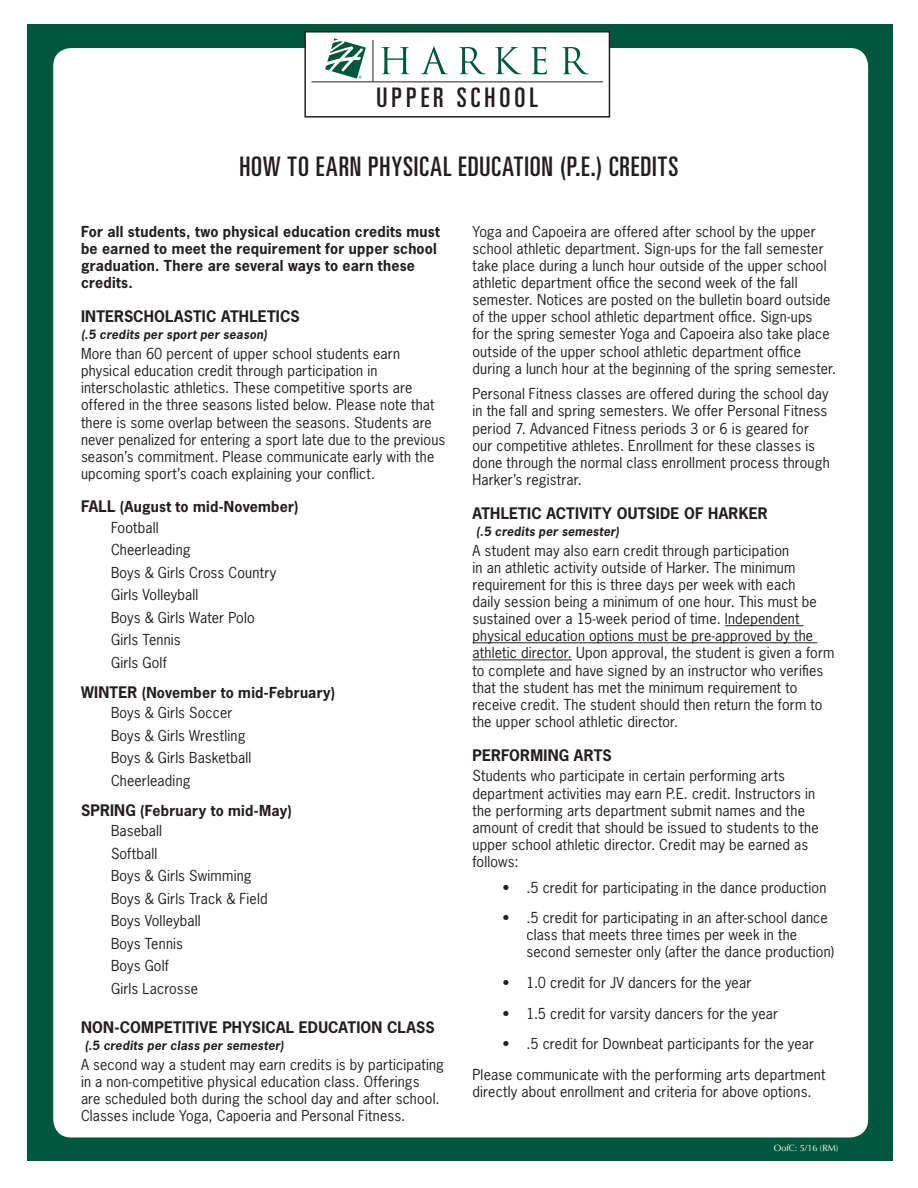
<style>
.page{position:relative;width:918px;height:1188px;background:#fff}
.page>*{position:absolute;margin:0;border:0;box-sizing:border-box;transform-origin:0 0}
.Heading{font:ultra-condensed 27px "Univers LT Std";letter-spacing:.04em;color:#231f20}
.Heading-2{font:ultra-condensed 27px "Univers LT Std";letter-spacing:.15em;color:#231f20}
.SubHeadings{font:700 15px "News Gothic Std";letter-spacing:.015em;color:#231f20}
.Handbook_Text{font:14.25px/17.1px "News Gothic Std";letter-spacing:.015em;color:#231f20}
.Bullet_List{font:14.25px/17.1px "News Gothic Std";letter-spacing:.01em;color:#231f20}
.Handbook_Text-2{font:700 14.25px/17.1px "News Gothic Std";letter-spacing:.015em;color:#231f20}
.SubHeadings-2{font:700 14.25px "News Gothic Std";letter-spacing:.015em;color:#231f20}
.SubHeadings-3{font:italic 700 12px "News Gothic Std";letter-spacing:.02em;color:#231f20}
.t1{font:9px "Optima";color:#fff}
.s1{font-size:15px}
</style>
<div class="page">
<div style="left:27px;top:24px;width:866px;height:1137px;background:#00573c"></div>
<div style="left:53px;top:48px;width:815px;height:1090px;background:#fff;border-radius:18px"></div>
<div style="left:305px;top:32px;width:304px;height:85px;background:#fff"></div>
<div style="left:304px;top:31px;width:306px;height:87px;border:2px solid #231f20"></div>
<hr style="left:312px;top:82px;width:291px;height:1px;background:#231f20">
<hr style="left:373px;top:40px;width:1px;height:42px;background:#231f20">
<svg style="left:381px;top:47px;width:208px;height:27px"></svg>
<svg style="left:325px;top:38px;width:41px;height:41px"></svg>
<hr style="left:725px;top:625px;width:79px;height:1px;background:#231f20">
<hr style="left:472px;top:642px;width:345px;height:1px;background:#231f20">
<hr style="left:472px;top:660px;width:100px;height:1px;background:#231f20">
<p class="Heading-2" style="left:377px;top:82px;width:163px">UPPER SCHOOL</p>
<p class="Heading" style="left:239px;top:151px;width:441px">HOW TO EARN PHYSICAL EDUCATION (P.E.) CREDITS</p>
<p class="Handbook_Text-2" style="left:81px;top:223px;width:360px">For all students, two physical education credits must be earned to meet the requirement for upper school graduation. There are several ways to earn these credits.</p>
<p class="SubHeadings" style="left:81px;top:307px;width:220px">INTERSCHOLASTIC ATHLETICS</p>
<p class="SubHeadings-3" style="left:81px;top:326px;width:188px">(.5 credits per sport per season)</p>
<p class="Handbook_Text" style="left:81px;top:345px;width:366px">More than 60 percent of upper school students earn physical education credit through participation in interscholastic athletics. These competitive sports are offered in the three seasons listed below. Please note that there is some overlap between the seasons. Students are never penalized for entering a sport late due to the previous season’s commitment. Please communicate early with the upcoming sport’s coach explaining your conflict.</p>
<p class="SubHeadings-2" style="left:81px;top:497px;width:219px"><span class="s1">FALL</span> (August to mid-November)</p>
<p class="Bullet_List" style="left:111px;top:519px;width:49px">Football</p>
<p class="Bullet_List" style="left:111px;top:541px;width:81px">Cheerleading</p>
<p class="Bullet_List" style="left:111px;top:564px;width:167px">Boys &amp; Girls Cross Country</p>
<p class="Bullet_List" style="left:111px;top:586px;width:89px">Girls Volleyball</p>
<p class="Bullet_List" style="left:111px;top:609px;width:145px">Boys &amp; Girls Water Polo</p>
<p class="Bullet_List" style="left:111px;top:631px;width:71px">Girls Tennis</p>
<p class="Bullet_List" style="left:111px;top:654px;width:57px">Girls Golf</p>
<p class="SubHeadings-2" style="left:81px;top:683px;width:256px"><span class="s1">WINTER</span> (November to mid-February)</p>
<p class="Bullet_List" style="left:111px;top:704px;width:123px">Boys &amp; Girls Soccer</p>
<p class="Bullet_List" style="left:111px;top:727px;width:136px">Boys &amp; Girls Wrestling</p>
<p class="Bullet_List" style="left:111px;top:749px;width:142px">Boys &amp; Girls Basketball</p>
<p class="Bullet_List" style="left:111px;top:772px;width:81px">Cheerleading</p>
<p class="SubHeadings-2" style="left:81px;top:801px;width:212px"><span class="s1">SPRING</span> (February to mid-May)</p>
<p class="Bullet_List" style="left:111px;top:822px;width:53px">Baseball</p>
<p class="Bullet_List" style="left:111px;top:845px;width:48px">Softball</p>
<p class="Bullet_List" style="left:111px;top:867px;width:142px">Boys &amp; Girls Swimming</p>
<p class="Bullet_List" style="left:111px;top:890px;width:158px">Boys &amp; Girls Track &amp; Field</p>
<p class="Bullet_List" style="left:111px;top:912px;width:91px">Boys Volleyball</p>
<p class="Bullet_List" style="left:111px;top:935px;width:73px">Boys Tennis</p>
<p class="Bullet_List" style="left:111px;top:957px;width:60px">Boys Golf</p>
<p class="Bullet_List" style="left:111px;top:980px;width:89px">Girls Lacrosse</p>
<p class="SubHeadings" style="left:81px;top:1018px;width:355px">NON-COMPETITIVE PHYSICAL EDUCATION CLASS</p>
<p class="SubHeadings-3" style="left:85px;top:1037px;width:201px">(.5 credits per class per semester)</p>
<p class="Handbook_Text" style="left:81px;top:1056px;width:365px">A second way a student may earn credits is by participating in a non-competitive physical education class. Offerings<br>are scheduled both during the school day and after school.<br>Classes include Yoga, Capoeria and Personal Fitness.</p>
<p class="Handbook_Text" style="left:472px;top:223px;width:365px">Yoga and Capoeira are offered after school by the upper school athletic department. Sign-ups for the fall semester take place during a lunch hour outside of the upper school athletic department office the second week of the fall semester. Notices are posted on the bulletin board outside of the upper school athletic department office. Sign-ups<br>for the spring semester Yoga and Capoeira also take place outside of the upper school athletic department office during a lunch hour at the beginning of the spring semester.</p>
<p class="Handbook_Text" style="left:472px;top:385px;width:359px">Personal Fitness classes are offered during the school day in the fall and spring semesters. We offer Personal Fitness period 7. Advanced Fitness periods 3 or 6 is geared for our competitive athletes. Enrollment for these classes is done through the normal class enrollment process through Harker’s registrar.</p>
<p class="SubHeadings" style="left:472px;top:503px;width:297px">ATHLETIC ACTIVITY OUTSIDE OF HARKER</p>
<p class="SubHeadings-3" style="left:476px;top:523px;width:144px">(.5 credits per semester)</p>
<p class="Handbook_Text" style="left:472px;top:542px;width:364px">A student may also earn credit through participation<br>in an athletic activity outside of Harker. The minimum requirement for this is three days per week with each<br>daily session being a minimum of one hour. This must be sustained over a 15-week period of time. Independent physical education options must be pre-approved by the athletic director. Upon approval, the student is given a form to complete and have signed by an instructor who verifies that the student has met the minimum requirement to receive credit. The student should then return the form to the upper school athletic director.</p>
<p class="SubHeadings" style="left:472px;top:745px;width:141px">PERFORMING ARTS</p>
<p class="Handbook_Text" style="left:472px;top:767px;width:348px">Students who participate in certain performing arts department activities may earn P.E. credit. Instructors in the performing arts department submit names and the amount of credit that should be issued to students to the upper school athletic director. Credit may be earned as follows:</p>
<p class="Bullet_List" style="left:503px;top:879px;width:325px">• .5 credit for participating in the dance production</p>
<p class="Bullet_List" style="left:526px;top:909px;width:309px;text-indent:-24px">• .5 credit for participating in an after-school dance class that meets three times per week in the second semester only (after the dance production)</p>
<p class="Bullet_List" style="left:503px;top:974px;width:250px">• 1.0 credit for JV dancers for the year</p>
<p class="Bullet_List" style="left:503px;top:1005px;width:277px">• 1.5 credit for varsity dancers for the year</p>
<p class="Bullet_List" style="left:503px;top:1035px;width:313px">• .5 credit for Downbeat participants for the year</p>
<p class="Handbook_Text" style="left:472px;top:1066px;width:354px">Please communicate with the performing arts department directly about enrollment and criteria for above options.</p>
<p class="t1" style="left:774px;top:1143px;width:66px">OofC: 5/16 (RM)</p>
</div>
